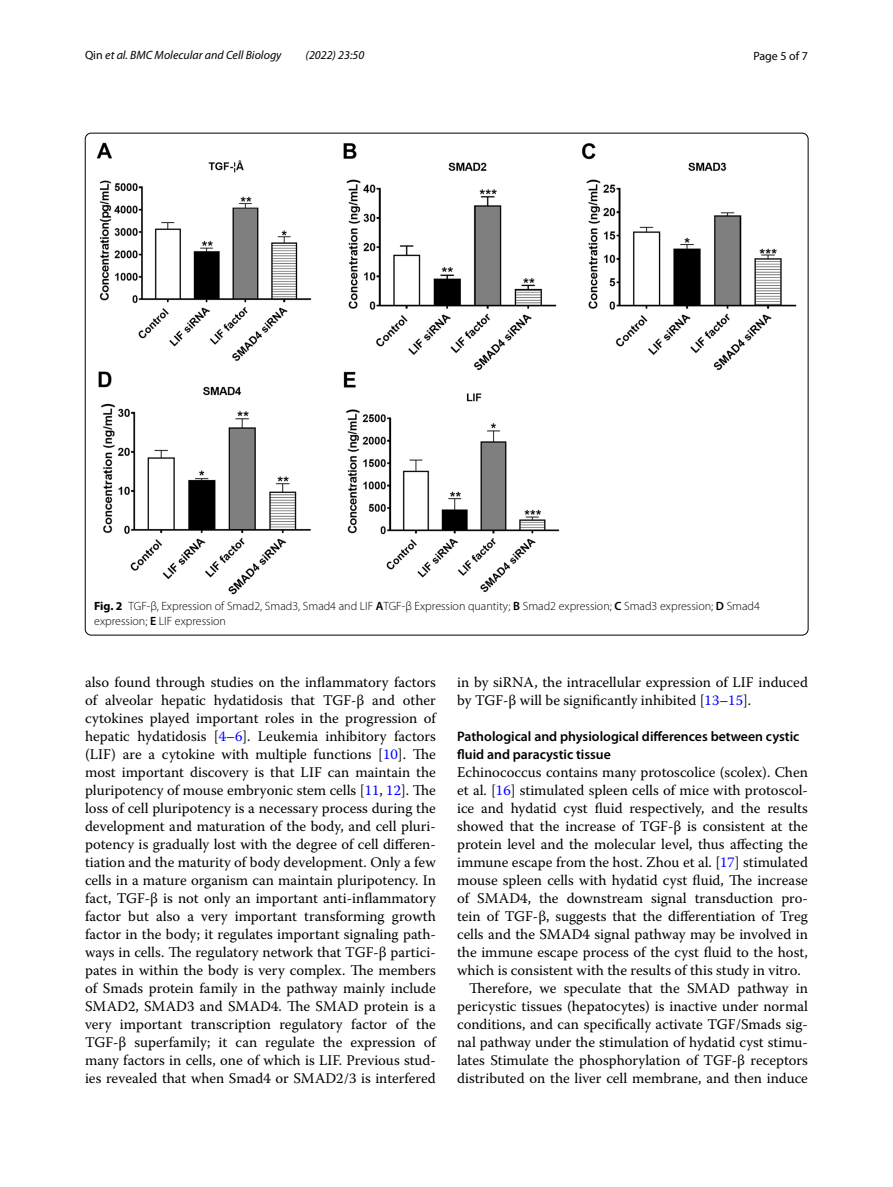
<style>
.page{position:relative;width:893px;height:1187px;background:#fff}
.page>*{position:absolute;margin:0;border:0;box-sizing:border-box;transform-origin:0 0}
.t1{font:14.7px/18px "Warnock Pro";color:#000;text-align:justify}
.t2{font:600 13.8px/18px "Myriad Pro";color:#000}
.t3{font:300 12px/15px "Myriad Pro";color:#000}
.t4{font:italic 12px "Myriad Pro";color:#000}
.t5{font:12px "Myriad Pro";color:#000}
.s1{font-style:normal}
.s2{font-weight:700}
.s3{font-weight:600}
.s4{color:#00f}
</style>
<div class="page">
<img style="left:96px;top:142px;width:701px;height:453px">
<p class="t4" style="left:85px;top:48px;width:198px"><span class="s1">Qin</span> et al. BMC Molecular and Cell Biology</p>
<p class="t4" style="left:306px;top:48px;width:60px">(2022) 23:50</p>
<p class="t5" style="left:753px;top:48px;width:56px">Page 5 of 7</p>
<p class="t3" style="left:94px;top:598px;width:667px"><span class="s2">Fig. 2</span> TGF-β, Expression of Smad2, Smad3, Smad4 and LIF <span class="s3">A</span>TGF-β Expression quantity; <span class="s3">B</span> Smad2 expression; <span class="s3">C</span> Smad3 expression; <span class="s3">D</span> Smad4 expression; <span class="s3">E</span> LIF expression</p>
<p class="t1" style="left:85px;top:672px;width:352px">also found through studies on the inflammatory factors of alveolar hepatic hydatidosis that TGF-β and other cytokines played important roles in the progression of hepatic hydatidosis [<span class="s4">4</span>–<span class="s4">6</span>]. Leukemia inhibitory factors (LIF) are a cytokine with multiple functions [<span class="s4">10</span>]. The most important discovery is that LIF can maintain the pluripotency of mouse embryonic stem cells [<span class="s4">11</span>, <span class="s4">12</span>]. The loss of cell pluripotency is a necessary process during the development and maturation of the body, and cell pluri&shy;potency is gradually lost with the degree of cell differen&shy;tiation and the maturity of body development. Only a few cells in a mature organism can maintain pluripotency. In fact, TGF-β is not only an important anti-inflammatory factor but also a very important transforming growth factor in the body; it regulates important signaling path&shy;ways in cells. The regulatory network that TGF-β partici&shy;pates in within the body is very complex. The members of Smads protein family in the pathway mainly include SMAD2, SMAD3 and SMAD4. The SMAD protein is a very important transcription regulatory factor of the TGF-β superfamily; it can regulate the expression of many factors in cells, one of which is LIF. Previous stud&shy;ies revealed that when Smad4 or SMAD2/3 is interfered</p>
<p class="t1" style="left:457px;top:672px;width:352px">in by siRNA, the intracellular expression of LIF induced by TGF-β will be significantly inhibited [<span class="s4">13</span>–<span class="s4">15</span>].</p>
<p class="t2" style="left:457px;top:726px;width:344px">Pathological and physiological differences between cystic fluid and paracystic tissue</p>
<p class="t1" style="left:457px;top:762px;width:352px">Echinococcus contains many protoscolice (scolex). Chen</p>
<p class="t1" style="left:457px;top:780px;width:352px">et al. [<span class="s4">16</span>] stimulated spleen cells of mice with protoscol-</p>
<p class="t1" style="left:457px;top:798px;width:352px">ice and hydatid cyst fluid respectively, and the results</p>
<p class="t1" style="left:457px;top:816px;width:352px">showed that the increase of TGF-β is consistent at the</p>
<p class="t1" style="left:457px;top:834px;width:352px">protein level and the molecular level, thus affecting the</p>
<p class="t1" style="left:457px;top:852px;width:352px">immune escape from the host. Zhou et al. [<span class="s4">17</span>] stimulated</p>
<p class="t1" style="left:457px;top:870px;width:352px">mouse spleen cells with hydatid cyst fluid, The increase</p>
<p class="t1" style="left:457px;top:888px;width:352px">of SMAD4, the downstream signal transduction pro-</p>
<p class="t1" style="left:457px;top:906px;width:352px">tein of TGF-β, suggests that the differentiation of Treg</p>
<p class="t1" style="left:457px;top:924px;width:352px">cells and the SMAD4 signal pathway may be involved in</p>
<p class="t1" style="left:457px;top:942px;width:352px">the immune escape process of the cyst fluid to the host,</p>
<p class="t1" style="left:457px;top:960px;width:345px">which is consistent with the results of this study in vitro.</p>
<p class="t1" style="left:469px;top:978px;width:340px">Therefore, we speculate that the SMAD pathway in</p>
<p class="t1" style="left:457px;top:996px;width:352px">pericystic tissues (hepatocytes) is inactive under normal</p>
<p class="t1" style="left:457px;top:1014px;width:352px">conditions, and can specifically activate TGF/Smads sig-</p>
<p class="t1" style="left:457px;top:1032px;width:352px">nal pathway under the stimulation of hydatid cyst stimu-</p>
<p class="t1" style="left:457px;top:1050px;width:352px">lates Stimulate the phosphorylation of TGF-β receptors</p>
<p class="t1" style="left:457px;top:1068px;width:352px">distributed on the liver cell membrane, and then induce</p>
</div>
